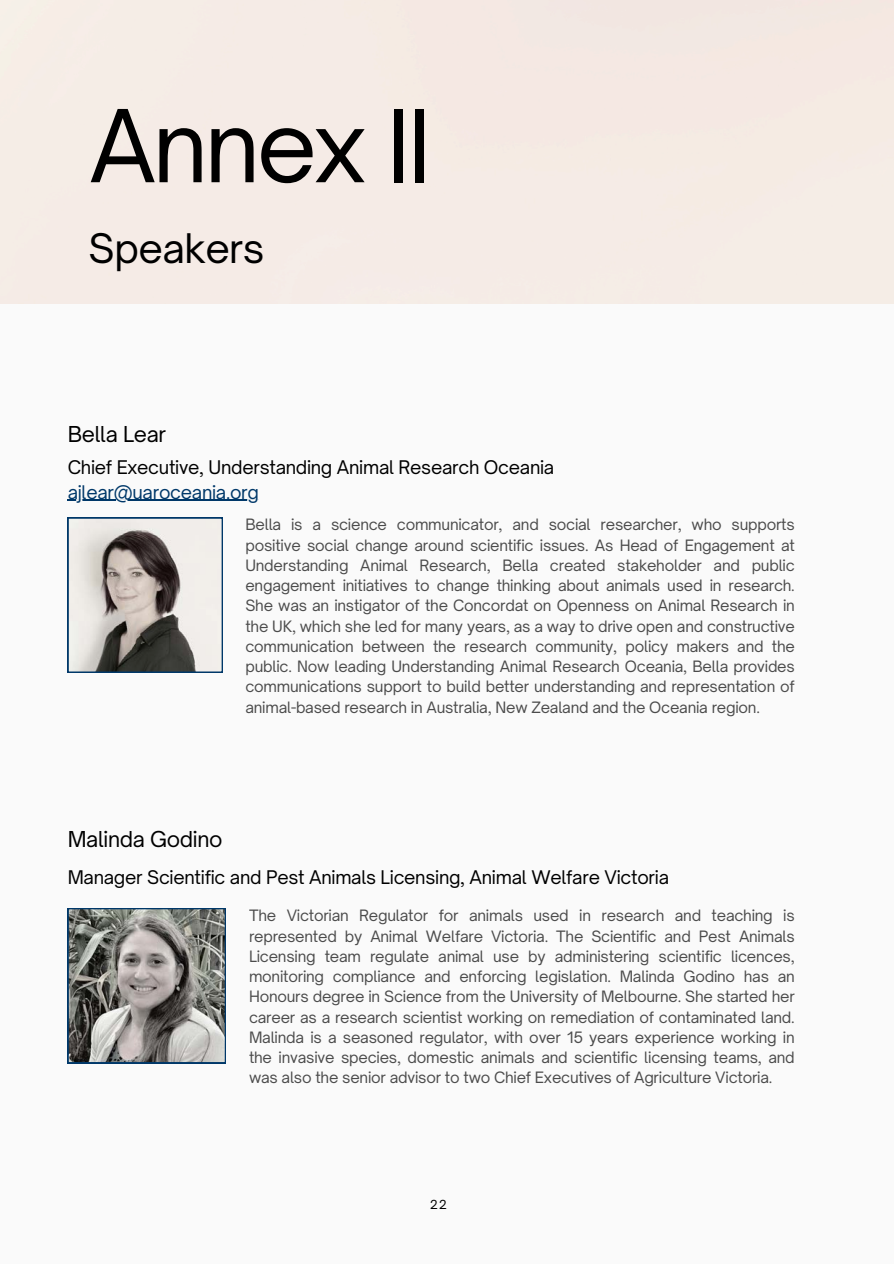
<style>
.page{position:relative;width:894px;height:1264px;background:#fff}
.page>*{position:absolute;margin:0;border:0;box-sizing:border-box;transform-origin:0 0}
.t1{font:96px "Open Sauce One";letter-spacing:-.035em;color:#000}
.t2{font:39px "Open Sauce One";letter-spacing:-.015em;color:#000}
.t3{font:21px "Open Sauce One";letter-spacing:-.015em;color:#000}
.t4{font:18px "Open Sauce One";letter-spacing:-.015em;color:#000}
.t5{font:18px "Open Sauce One";letter-spacing:-.015em;color:#003869}
.t6{font:15px/20.2px "Open Sauce One";letter-spacing:-.015em;color:#000;text-align:justify}
.t7{font:12px "Open Sauce One";color:#000}
</style>
<div class="page">
<div style="left:0;top:0;width:893px;height:1263px;background:linear-gradient(to bottom,#f6eee9,#fcffff)"></div>
<svg style="left:68px;top:908px;width:157px;height:155px;background:#868682"></svg>
<svg style="left:68px;top:517px;width:155px;height:155px;background:#adaaa7"></svg>
<hr style="left:68px;top:499px;width:191px;height:2px;background:#003869">
<p class="t1" style="left:89px;top:86px;width:343px">Annex II</p>
<h1 class="t2" style="left:89px;top:224px;width:177px">Speakers</h1>
<p class="t3" style="left:68px;top:420px;width:100px">Bella Lear</p>
<p class="t4" style="left:68px;top:456px;width:488px">Chief Executive, Understanding Animal Research Oceania</p>
<p class="t5" style="left:68px;top:480px;width:193px">ajlear@uaroceania.org</p>
<p class="t6" style="left:245px;top:514px;width:550px">Bella is a science communicator, and social researcher, who supports positive social change around scientific issues. As Head of Engagement at Understanding Animal Research, Bella created stakeholder and public engagement initiatives to change thinking about animals used in research.<br>She was an instigator of the Concordat on Openness on Animal Research in the UK, which she led for many years, as a way to drive open and constructive communication between the research community, policy makers and the public. Now leading Understanding Animal Research Oceania, Bella provides communications support to build better understanding and representation of animal-based research in Australia, New Zealand and the Oceania region.</p>
<h4 class="t3" style="left:68px;top:826px;width:156px">Malinda Godino</h4>
<p class="t4" style="left:68px;top:866px;width:602px">Manager Scientific and Pest Animals Licensing, Animal Welfare Victoria</p>
<p class="t6" style="left:249px;top:905px;width:547px">The Victorian Regulator for animals used in research and teaching is represented by Animal Welfare Victoria. The Scientific and Pest Animals Licensing team regulate animal use by administering scientific licences, monitoring compliance and enforcing legislation. Malinda Godino has an Honours degree in Science from the University of Melbourne. She started her career as a research scientist working on remediation of contaminated land.<br>Malinda is a seasoned regulator, with over 15 years experience working in the invasive species, domestic animals and scientific licensing teams, and was also the senior advisor to two Chief Executives of Agriculture Victoria.</p>
<p class="t7" style="left:430px;top:1197px;width:18px">22</p>
</div>
